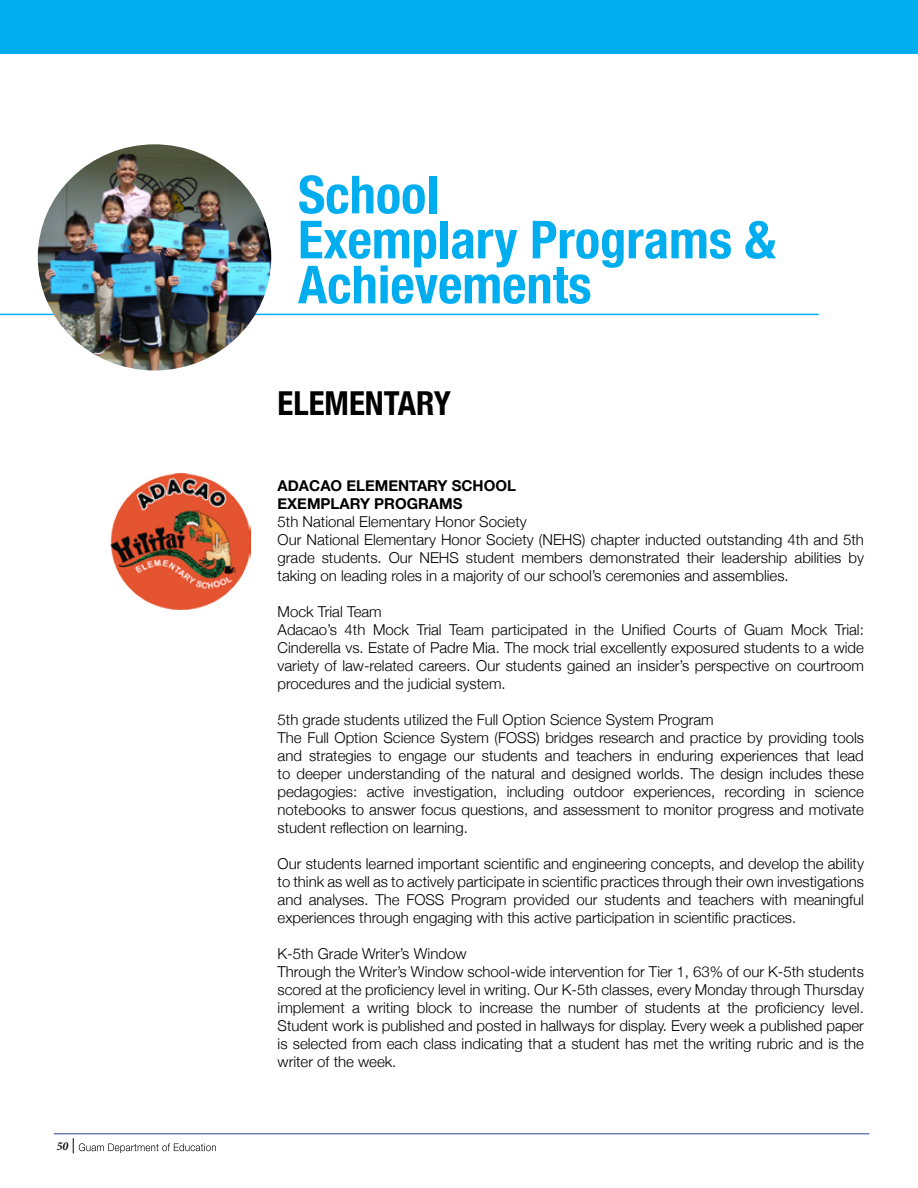
<style>
.page{position:relative;width:918px;height:1188px;background:#fff}
.page>*{position:absolute;margin:0;border:0;box-sizing:border-box;transform-origin:0 0}
.t1{font:700 condensed 52.5px/45px "Helvetica Neue";color:#00aeef}
.t2{font:700 condensed 33px "Helvetica Neue";color:#000}
.t3{font:300 15px/18px "Helvetica Neue";color:#000;text-align:justify}
.t4{font:700 15px "Helvetica Neue";color:#000}
.t5{font:italic 600 12px "Minion Pro";color:#000}
.s1{font-family:"Helvetica Neue";font-weight:400;font-size:15px}
</style>
<div class="page">
<svg style="left:79px;top:1143px;width:137px;height:10px"></svg>
<hr style="left:54px;top:1134px;width:815px;height:1px;background:#23428f">
<hr style="left:0;top:314px;width:819px;height:1px;background:#00aeef">
<div style="left:0;top:0;width:918px;height:54px;background:#00aeef"></div>
<img style="left:110px;top:473px;width:141px;height:136px">
<img style="left:38px;top:144px;width:233px;height:226px">
<p class="t5" style="left:57px;top:1138px;width:20px">50 <span class="s1">|</span></p>
<p class="t1" style="left:298px;top:169px;width:142px">School</p>
<p class="t1" style="left:298px;top:214px;width:479px">Exemplary Programs &amp;<br>Achievements</p>
<p class="t2" style="left:278px;top:376px;width:175px">ELEMENTARY</p>
<p class="t4" style="left:278px;top:472px;width:240px">ADACAO ELEMENTARY SCHOOL</p>
<p class="t4" style="left:278px;top:490px;width:187px">EXEMPLARY PROGRAMS</p>
<p class="t3" style="left:278px;top:512px;width:251px">5th National Elementary Honor Society</p>
<p class="t3" style="left:278px;top:530px;width:588px">Our National Elementary Honor Society (NEHS) chapter inducted outstanding 4th and 5th grade students. Our NEHS student members demonstrated their leadership abilities by taking on leading roles in a majority of our school’s ceremonies and assemblies.</p>
<p class="t3" style="left:278px;top:602px;width:106px">Mock Trial Team</p>
<p class="t3" style="left:278px;top:620px;width:588px">Adacao’s 4th Mock Trial Team participated in the Unified Courts of Guam Mock Trial:<br>Cinderella vs. Estate of Padre Mia. The mock trial excellently exposured students to a wide variety of law-related careers. Our students gained an insider’s perspective on courtroom procedures and the judicial system.</p>
<p class="t3" style="left:278px;top:710px;width:438px">5th grade students utilized the Full Option Science System Program</p>
<p class="t3" style="left:278px;top:728px;width:588px">The Full Option Science System (FOSS) bridges research and practice by providing tools and strategies to engage our students and teachers in enduring experiences that lead to deeper understanding of the natural and designed worlds. The design includes these pedagogies: active investigation, including outdoor experiences, recording in science notebooks to answer focus questions, and assessment to monitor progress and motivate student reflection on learning.</p>
<p class="t3" style="left:278px;top:854px;width:588px">Our students learned important scientific and engineering concepts, and develop the ability to think as well as to actively participate in scientific practices through their own investigations and analyses. The FOSS Program provided our students and teachers with meaningful experiences through engaging with this active participation in scientific practices.</p>
<p class="t3" style="left:278px;top:944px;width:191px">K-5th Grade Writer’s Window</p>
<p class="t3" style="left:278px;top:962px;width:588px">Through the Writer’s Window school-wide intervention for Tier 1, 63% of our K-5th students scored at the proficiency level in writing. Our K-5th classes, every Monday through Thursday implement a writing block to increase the number of students at the proficiency level.<br>Student work is published and posted in hallways for display. Every week a published paper is selected from each class indicating that a student has met the writing rubric and is the writer of the week.</p>
</div>
